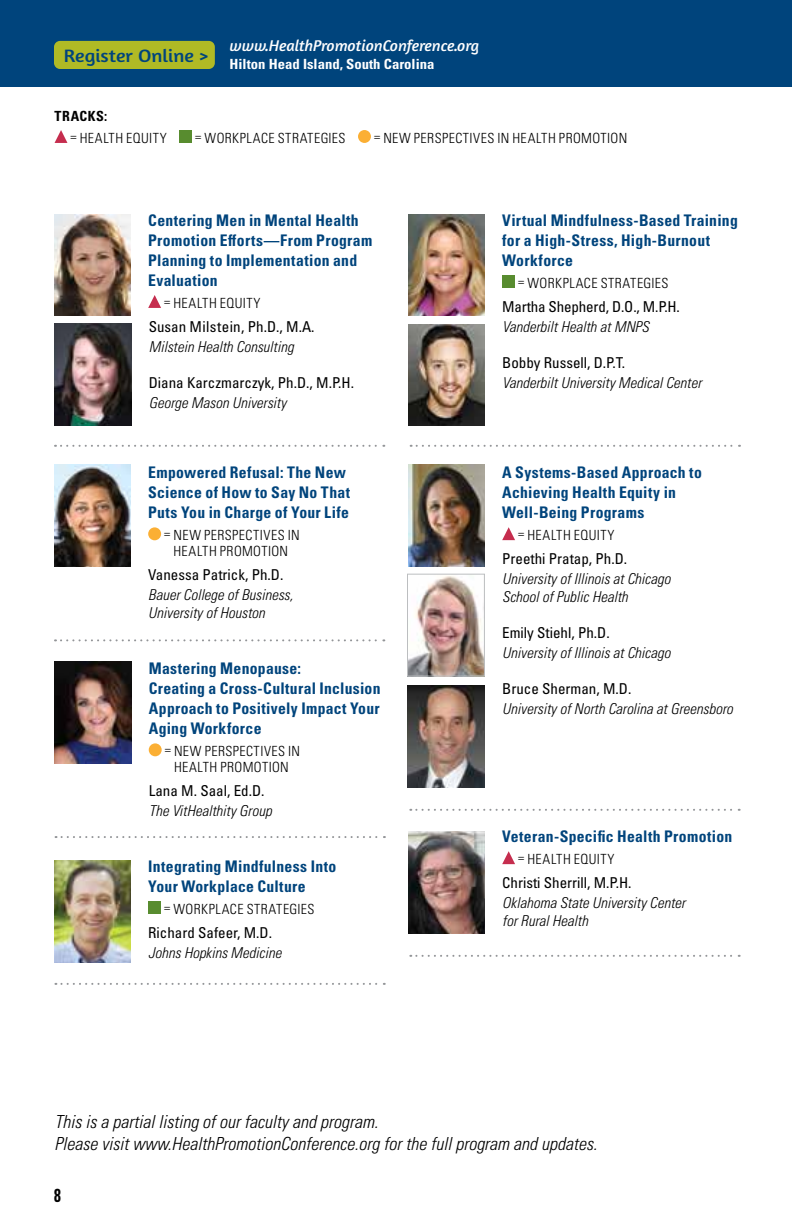
<style>
.page{position:relative;width:792px;height:1224px;background:#fff}
.page>*{position:absolute;margin:0;border:0;box-sizing:border-box;transform-origin:0 0}
.t1{font:700 condensed 18.8px "Univers LT Pro";color:#000;scale:.82 1}
.t2{font:18.2px "Amaranth";color:#00447c;scale:1.1 1}
.t3{font:italic 300 condensed 18px/22px "Univers LT Pro";color:#000}
.t4{font:700 condensed 16px/20px "Univers LT Pro";letter-spacing:.02em;color:#00447c}
.t5{font:italic 16px "Amaranth";color:#fff}
.t6{font:italic 300 condensed 15px/18px "Univers LT Pro";color:#000}
.t7{font:condensed 15px "Univers LT Pro";color:#000}
.t8{font:condensed 15px "Univers LT Pro";letter-spacing:.02em;color:#000}
.t9{font:300 condensed 14px/16px "Univers LT Pro";letter-spacing:.03em;color:#000;text-align:center}
.t10{font:700 condensed 14px "Univers LT Pro";color:#fff;scale:1.05 1}
.t11{font:700 condensed 14px "Univers LT Pro";letter-spacing:.035em;color:#000}
</style>
<div class="page">
<div style="left:0;top:0;width:792px;height:86px;background:#00447c"></div>
<div style="left:54px;top:41px;width:161px;height:28px;background:#b0ba25;border-radius:6px"></div>
<img style="left:54px;top:215px;width:77px;height:101px">
<svg style="left:148px;top:295px;width:13px;height:13px"></svg>
<img style="left:54px;top:465px;width:77px;height:102px">
<div style="left:148px;top:527px;width:13px;height:13px;background:#fbaf34;border-radius:50%"></div>
<div style="left:149px;top:743px;width:13px;height:13px;background:#fbaf34;border-radius:50%"></div>
<img style="left:54px;top:861px;width:77px;height:102px">
<div style="left:148px;top:901px;width:13px;height:13px;background:#588c2f"></div>
<img style="left:55px;top:324px;width:76px;height:102px">
<div style="left:502px;top:275px;width:13px;height:13px;background:#588c2f"></div>
<img style="left:408px;top:465px;width:77px;height:102px">
<svg style="left:502px;top:527px;width:13px;height:13px"></svg>
<svg style="left:502px;top:851px;width:13px;height:13px"></svg>
<img style="left:408px;top:325px;width:77px;height:101px">
<img style="left:408px;top:685px;width:77px;height:102px">
<img style="left:409px;top:576px;width:74px;height:99px">
<div style="left:407px;top:574px;width:78px;height:103px;border:1px solid #bcbec0"></div>
<img style="left:55px;top:662px;width:76px;height:102px">
<svg style="left:55px;top:445px;width:329px;height:2px"></svg>
<svg style="left:55px;top:639px;width:329px;height:2px"></svg>
<svg style="left:56px;top:836px;width:329px;height:2px"></svg>
<svg style="left:55px;top:983px;width:330px;height:2px"></svg>
<svg style="left:411px;top:445px;width:329px;height:2px"></svg>
<svg style="left:55px;top:130px;width:12px;height:13px"></svg>
<div style="left:179px;top:130px;width:13px;height:13px;background:#588c2f"></div>
<div style="left:358px;top:130px;width:13px;height:13px;background:#fbaf34;border-radius:50%"></div>
<svg style="left:410px;top:809px;width:330px;height:2px"></svg>
<img style="left:408px;top:214px;width:77px;height:101px">
<img style="left:408px;top:832px;width:77px;height:102px">
<svg style="left:410px;top:955px;width:330px;height:2px"></svg>
<p class="t2" style="left:64px;top:45px;width:133px">Register Online &gt;</p>
<p class="t5" style="left:230px;top:36px;width:251px">www.HealthPromotionConference.org</p>
<p class="t10" style="left:230px;top:55px;width:197px">Hilton Head Island, South Carolina</p>
<p class="t11" style="left:55px;top:107px;width:54px">TRACKS:</p>
<p class="t9" style="left:71px;top:129px;width:98px">= HEALTH EQUITY</p>
<p class="t9" style="left:195px;top:129px;width:152px">= WORKPLACE STRATEGIES</p>
<p class="t9" style="left:374px;top:129px;width:255px">= NEW PERSPECTIVES IN HEALTH PROMOTION</p>
<p class="t4" style="left:148px;top:210px;width:226px">Centering Men in Mental Health<br>Promotion Efforts—From Program<br>Planning to Implementation and<br>Evaluation</p>
<p class="t9" style="left:164px;top:294px;width:98px">= HEALTH EQUITY</p>
<p class="t8" style="left:149px;top:317px;width:167px">Susan Milstein, Ph.D., M.A.</p>
<p class="t6" style="left:149px;top:337px;width:146px">Milstein Health Consulting</p>
<p class="t7" style="left:149px;top:373px;width:207px">Diana Karczmarczyk, Ph.D., M.P.H.</p>
<p class="t6" style="left:149px;top:393px;width:139px">George Mason University</p>
<p class="t4" style="left:148px;top:462px;width:203px">Empowered Refusal: The New<br>Science of How to Say No That<br>Puts You in Charge of Your Life</p>
<p class="t9" style="left:164px;top:527px;width:137px">= NEW PERSPECTIVES IN<br>HEALTH PROMOTION</p>
<p class="t7" style="left:148px;top:565px;width:137px">Vanessa Patrick, Ph.D.</p>
<p class="t6" style="left:148px;top:585px;width:146px">Bauer College of Business,<br>University of Houston</p>
<p class="t4" style="left:149px;top:658px;width:233px">Mastering Menopause:<br>Creating a Cross-Cultural Inclusion<br>Approach to Positively Impact Your<br>Aging Workforce</p>
<p class="t9" style="left:165px;top:743px;width:137px">= NEW PERSPECTIVES IN<br>HEALTH PROMOTION</p>
<p class="t7" style="left:149px;top:781px;width:117px">Lana M. Saal, Ed.D.</p>
<p class="t6" style="left:149px;top:801px;width:125px">The VitHealthity Group</p>
<p class="t4" style="left:148px;top:856px;width:190px">Integrating Mindfulness Into<br>Your Workplace Culture</p>
<p class="t9" style="left:164px;top:901px;width:152px">= WORKPLACE STRATEGIES</p>
<p class="t7" style="left:148px;top:923px;width:125px">Richard Safeer, M.D.</p>
<p class="t6" style="left:148px;top:943px;width:135px">Johns Hopkins Medicine</p>
<p class="t4" style="left:502px;top:210px;width:237px">Virtual Mindfulness-Based Training for a High-Stress, High-Burnout<br>Workforce</p>
<p class="t9" style="left:518px;top:274px;width:152px">= WORKPLACE STRATEGIES</p>
<p class="t7" style="left:502px;top:297px;width:179px">Martha Shepherd, D.O., M.P.H.</p>
<p class="t6" style="left:502px;top:317px;width:148px">Vanderbilt Health at MNPS</p>
<p class="t7" style="left:502px;top:353px;width:125px">Bobby Russell, D.P.T.</p>
<p class="t6" style="left:502px;top:372px;width:201px">Vanderbilt University Medical Center</p>
<p class="t4" style="left:502px;top:462px;width:201px">A Systems-Based Approach to<br>Achieving Health Equity in<br>Well-Being Programs</p>
<p class="t9" style="left:518px;top:526px;width:98px">= HEALTH EQUITY</p>
<p class="t7" style="left:502px;top:549px;width:126px">Preethi Pratap, Ph.D.</p>
<p class="t6" style="left:502px;top:569px;width:170px">University of Illinois at Chicago<br>School of Public Health</p>
<p class="t7" style="left:502px;top:623px;width:109px">Emily Stiehl, Ph.D.</p>
<p class="t6" style="left:502px;top:643px;width:170px">University of Illinois at Chicago</p>
<p class="t7" style="left:502px;top:679px;width:131px">Bruce Sherman, M.D.</p>
<p class="t6" style="left:502px;top:699px;width:232px">University of North Carolina at Greensboro</p>
<p class="t4" style="left:502px;top:826px;width:232px">Veteran-Specific Health Promotion</p>
<p class="t9" style="left:518px;top:850px;width:98px">= HEALTH EQUITY</p>
<p class="t7" style="left:502px;top:873px;width:131px">Christi Sherrill, M.P.H.</p>
<p class="t6" style="left:502px;top:893px;width:185px">Oklahoma State University Center for Rural Health</p>
<p class="t3" style="left:54px;top:1109px;width:544px">This is a partial listing of our faculty and program.<br>Please visit www.HealthPromotionConference.org for the full program and updates.</p>
<p class="t1" style="left:54px;top:1184px;width:10px">8</p>
</div>
